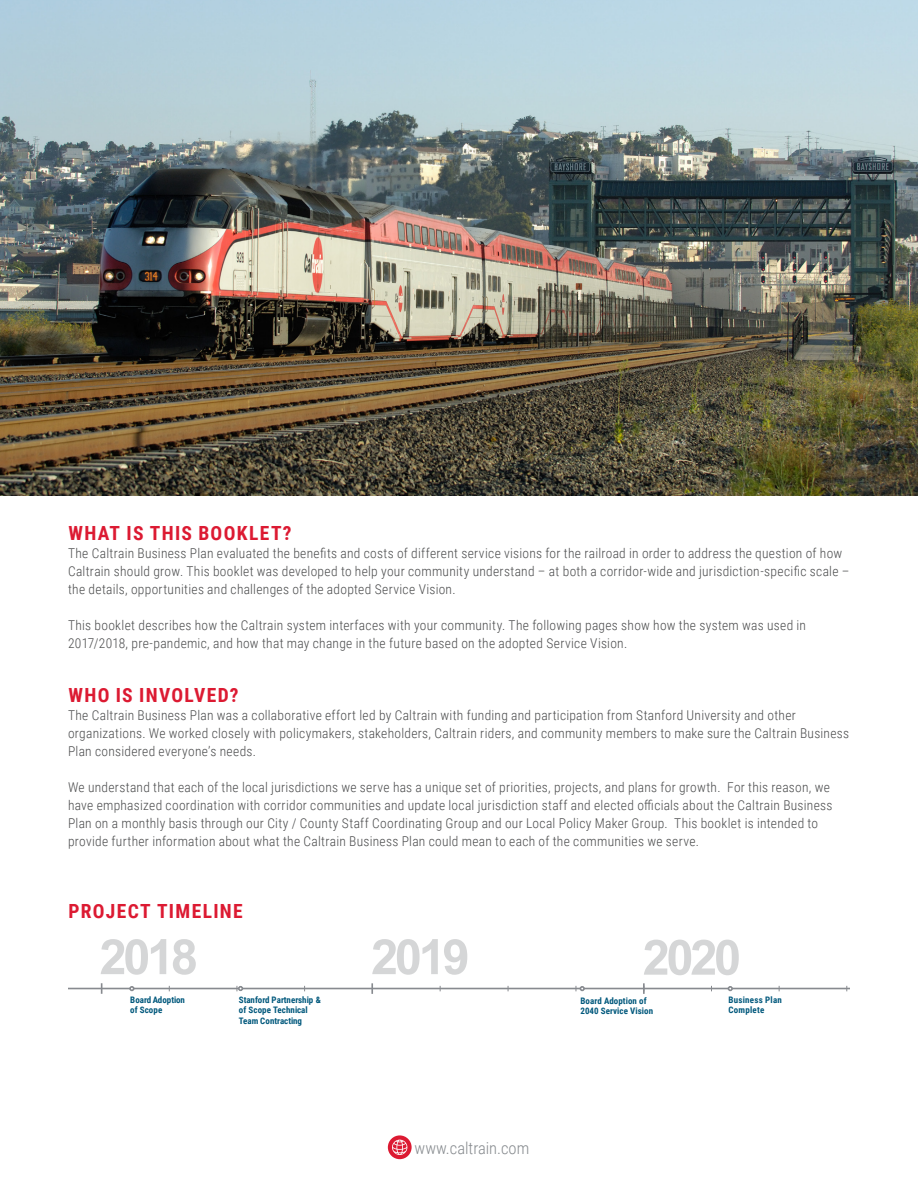
<style>
.page{position:relative;width:918px;height:1188px;background:#fff}
.page>*{position:absolute;margin:0;border:0;box-sizing:border-box;transform-origin:0 0}
.t1{font:700 19.5px "Roboto Condensed";letter-spacing:.065em;color:#dc1a32}
.t2{font:300 16.5px "Roboto Condensed";color:#868a8e}
.t3{font:300 13.5px/18px "Roboto Condensed";letter-spacing:.02em;color:#4b4c4d}
.t4{font:700 9px/10.8px "Roboto Condensed";letter-spacing:.005em;color:#00587c}
.t5{font:700 9px/10.8px "Roboto Condensed";letter-spacing:.025em;color:#00587c}
</style>
<div class="page">
<img style="left:0;top:0;width:918px;height:495px">
<svg style="left:173px;top:939px;width:23px;height:36px"></svg>
<svg style="left:101px;top:939px;width:65px;height:36px"></svg>
<svg style="left:372px;top:939px;width:95px;height:36px"></svg>
<svg style="left:644px;top:940px;width:95px;height:35px"></svg>
<hr style="left:68px;top:988px;width:781px;height:1px;background:#878a8f">
<svg style="left:728px;top:986px;width:5px;height:5px"></svg>
<svg style="left:129px;top:986px;width:5px;height:5px"></svg>
<svg style="left:371px;top:983px;width:2px;height:11px"></svg>
<svg style="left:237px;top:986px;width:6px;height:5px"></svg>
<svg style="left:643px;top:983px;width:2px;height:11px"></svg>
<svg style="left:576px;top:986px;width:9px;height:5px"></svg>
<svg style="left:388px;top:1135px;width:24px;height:24px"></svg>
<svg style="left:392px;top:1140px;width:15px;height:15px"></svg>
<h1 class="t1" style="left:68px;top:519px;width:225px">WHAT IS THIS BOOKLET?</h1>
<p class="t3" style="left:68px;top:544px;width:783px">The Caltrain Business Plan evaluated the benefits and costs of different service visions for the railroad in order to address the question of how<br>Caltrain should grow. This booklet was developed to help your community understand – at both a corridor-wide and jurisdiction-specific scale – the details, opportunities and challenges of the adopted Service Vision.</p>
<p class="t3" style="left:68px;top:616px;width:740px">This booklet describes how the Caltrain system interfaces with your community. The following pages show how the system was used in<br>2017/2018, pre-pandemic, and how that may change in the future based on the adopted Service Vision.</p>
<h1 class="t1" style="left:68px;top:681px;width:172px">WHO IS INVOLVED?</h1>
<p class="t3" style="left:68px;top:706px;width:783px">The Caltrain Business Plan was a collaborative effort led by Caltrain with funding and participation from Stanford University and other organizations. We worked closely with policymakers, stakeholders, Caltrain riders, and community members to make sure the Caltrain Business<br>Plan considered everyone’s needs.</p>
<p class="t3" style="left:68px;top:778px;width:766px">We understand that each of the local jurisdictions we serve has a unique set of priorities, projects, and plans for growth. For this reason, we have emphasized coordination with corridor communities and update local jurisdiction staff and elected officials about the Caltrain Business Plan on a monthly basis through our City / County Staff Coordinating Group and our Local Policy Maker Group. This booklet is intended to provide further information about what the Caltrain Business Plan could mean to each of the communities we serve.</p>
<h1 class="t1" style="left:68px;top:897px;width:176px">PROJECT TIMELINE</h1>
<p class="t4" style="left:130px;top:994px;width:56px">Board Adoption of Scope</p>
<p class="t4" style="left:239px;top:994px;width:84px">Stanford Partnership &amp; of Scope Technical<br>Team Contracting</p>
<p class="t5" style="left:729px;top:994px;width:55px">Business Plan<br>Complete</p>
<p class="t4" style="left:580px;top:995px;width:74px">Board Adoption of<br>2040 Service Vision</p>
<p class="t2" style="left:415px;top:1136px;width:116px">www.caltrain.com</p>
</div>
